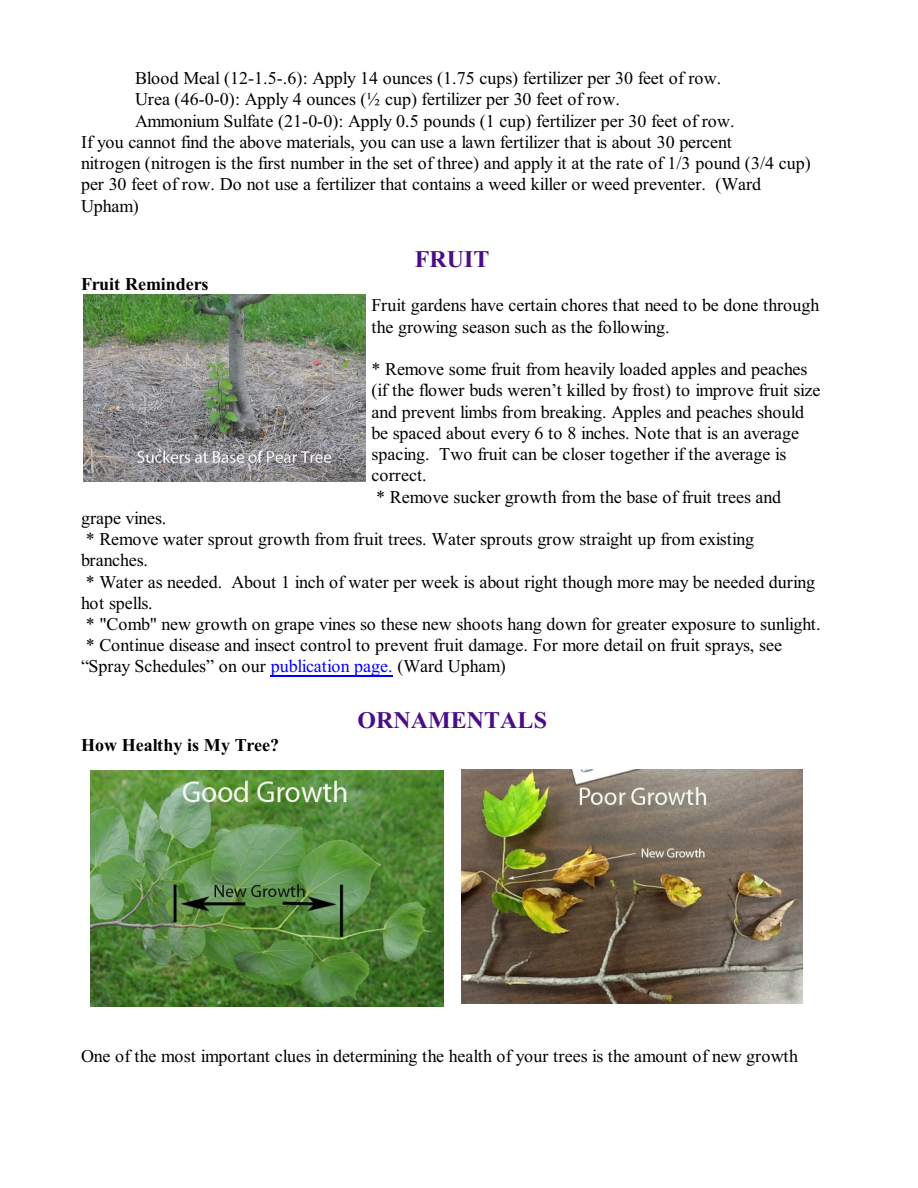
<style>
.page{position:relative;width:918px;height:1188px;background:#fff}
.page>*{position:absolute;margin:0;border:0;box-sizing:border-box;transform-origin:0 0}
.t1{font:700 24px "Times New Roman";color:#4a0d87}
.t2{font:18px/21.3px "Times New Roman";color:#000}
.t3{font:700 18px "Times New Roman";color:#000}
.s1{color:#00f}
</style>
<div class="page">
<img style="left:84px;top:294px;width:281px;height:188px">
<img style="left:90px;top:771px;width:353px;height:236px">
<img style="left:461px;top:770px;width:342px;height:234px">
<hr style="left:271px;top:675px;width:122px;height:1px;background:#00f">
<p class="t2" style="left:135px;top:69px;width:588px">Blood Meal (12-1.5-.6): Apply 14 ounces (1.75 cups) fertilizer per 30 feet of row.</p>
<p class="t2" style="left:135px;top:91px;width:486px">Urea (46-0-0): Apply 4 ounces (½ cup) fertilizer per 30 feet of row.</p>
<p class="t2" style="left:135px;top:112px;width:601px">Ammonium Sulfate (21-0-0): Apply 0.5 pounds (1 cup) fertilizer per 30 feet of row.</p>
<p class="t2" style="left:81px;top:133px;width:652px">If you cannot find the above materials, you can use a lawn fertilizer that is about 30 percent</p>
<p class="t2" style="left:81px;top:154px;width:731px">nitrogen (nitrogen is the first number in the set of three) and apply it at the rate of 1/3 pound (3/4 cup)</p>
<p class="t2" style="left:81px;top:175px;width:682px">per 30 feet of row. Do not use a fertilizer that contains a weed killer or weed preventer. (Ward</p>
<p class="t2" style="left:81px;top:197px;width:59px">Upham)</p>
<h1 class="t1" style="left:415px;top:251px;width:76px">FRUIT</h1>
<p class="t3" style="left:81px;top:278px;width:129px">Fruit Reminders</p>
<p class="t2" style="left:372px;top:296px;width:450px">Fruit gardens have certain chores that need to be done through the growing season such as the following.</p>
<p class="t2" style="left:372px;top:360px;width:450px">* Remove some fruit from heavily loaded apples and peaches (if the flower buds weren’t killed by frost) to improve fruit size and prevent limbs from breaking. Apples and peaches should be spaced about every 6 to 8 inches. Note that is an average spacing. Two fruit can be closer together if the average is correct.<br>* Remove sucker growth from the base of fruit trees and</p>
<p class="t2" style="left:81px;top:509px;width:741px">grape vines.<br>* Remove water sprout growth from fruit trees. Water sprouts grow straight up from existing branches.<br>* Water as needed. About 1 inch of water per week is about right though more may be needed during hot spells.<br>* "Comb" new growth on grape vines so these new shoots hang down for greater exposure to sunlight. * Continue disease and insect control to prevent fruit damage. For more detail on fruit sprays, see “Spray Schedules” on our <span class="s1">publication page.</span> (Ward Upham)</p>
<h1 class="t1" style="left:357px;top:712px;width:191px">ORNAMENTALS</h1>
<p class="t3" style="left:81px;top:739px;width:200px">How Healthy is My Tree?</p>
<p class="t2" style="left:81px;top:1047px;width:719px">One of the most important clues in determining the health of your trees is the amount of new growth</p>
</div>
